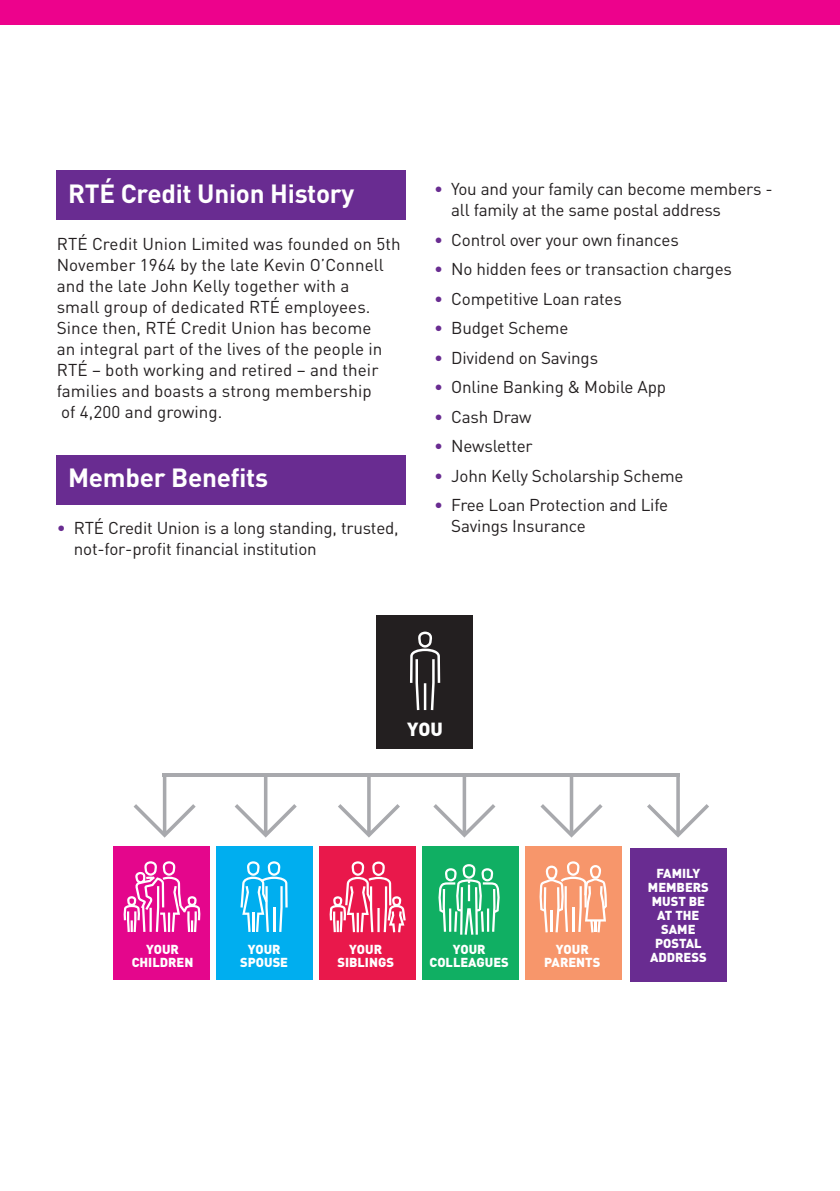
<style>
.page{position:relative;width:840px;height:1191px;background:#fff}
.page>*{position:absolute;margin:0;border:0;box-sizing:border-box;transform-origin:0 0}
.t1{font:700 26px "DIN";letter-spacing:-.01em;color:#fff}
.t2{font:900 18.8px "DIN";color:#fff}
.t3{font:17px/21px "DIN";letter-spacing:-.01em;color:#231f20}
.t4{font:900 12.8px/14px "DIN";color:#fff;text-align:center}
.s1{color:#692c91}
</style>
<div class="page">
<div style="left:57px;top:170px;width:348px;height:50px;background:#692c91"></div>
<div style="left:57px;top:455px;width:348px;height:50px;background:#692c91"></div>
<div style="left:0;top:0;width:839px;height:24px;background:#ed028c"></div>
<div style="left:113px;top:846px;width:96px;height:134px;background:#e4068c"></div>
<div style="left:216px;top:846px;width:96px;height:134px;background:#00aeef"></div>
<div style="left:319px;top:846px;width:96px;height:134px;background:#e9184b"></div>
<div style="left:422px;top:846px;width:96px;height:134px;background:#10af63"></div>
<div style="left:525px;top:846px;width:96px;height:134px;background:#f7966b"></div>
<svg style="left:240px;top:861px;width:47px;height:71px"></svg>
<svg style="left:329px;top:861px;width:76px;height:71px"></svg>
<svg style="left:123px;top:861px;width:77px;height:71px"></svg>
<svg style="left:438px;top:864px;width:61px;height:70px"></svg>
<svg style="left:539px;top:861px;width:67px;height:71px"></svg>
<div style="left:629px;top:848px;width:97px;height:134px;background:#692c91"></div>
<div style="left:376px;top:615px;width:96px;height:134px;background:#231f20"></div>
<svg style="left:410px;top:631px;width:30px;height:79px"></svg>
<svg style="left:646px;top:774px;width:62px;height:63px"></svg>
<svg style="left:540px;top:776px;width:62px;height:61px"></svg>
<svg style="left:433px;top:776px;width:62px;height:61px"></svg>
<svg style="left:338px;top:776px;width:62px;height:61px"></svg>
<svg style="left:234px;top:776px;width:62px;height:61px"></svg>
<svg style="left:133px;top:774px;width:62px;height:63px"></svg>
<hr style="left:163px;top:773px;width:516px;height:3px;background:#a8a9ad">
<p class="t1" style="left:68px;top:177px;width:287px">RTÉ Credit Union History</p>
<p class="t3" style="left:57px;top:233px;width:345px">RTÉ Credit Union Limited was founded on 5th November 1964 by the late Kevin O’Connell and the late John Kelly together with a<br>small group of dedicated RTÉ employees.<br>Since then, RTÉ Credit Union has become<br>an integral part of the lives of the people in RTÉ – both working and retired – and their families and boasts a strong membership<br>of 4,200 and growing.</p>
<p class="t1" style="left:68px;top:461px;width:201px">Member Benefits</p>
<p class="t3" style="left:74px;top:517px;width:326px;text-indent:-17px"><span class="s1">•</span> RTÉ Credit Union is a long standing, trusted, not-for-profit financial institution</p>
<p class="t3" style="left:451px;top:178px;width:323px;text-indent:-17px"><span class="s1">•</span> You and your family can become members - all family at the same postal address</p>
<p class="t3" style="left:434px;top:229px;width:246px"><span class="s1">•</span> Control over your own finances</p>
<p class="t3" style="left:434px;top:258px;width:299px"><span class="s1">•</span> No hidden fees or transaction charges</p>
<p class="t3" style="left:434px;top:288px;width:189px"><span class="s1">•</span> Competitive Loan rates</p>
<p class="t3" style="left:434px;top:317px;width:136px"><span class="s1">•</span> Budget Scheme</p>
<p class="t3" style="left:434px;top:347px;width:165px"><span class="s1">•</span> Dividend on Savings</p>
<p class="t3" style="left:434px;top:376px;width:233px"><span class="s1">•</span> Online Banking &amp; Mobile App</p>
<p class="t3" style="left:434px;top:406px;width:99px"><span class="s1">•</span> Cash Draw</p>
<p class="t3" style="left:434px;top:435px;width:100px"><span class="s1">•</span> Newsletter</p>
<p class="t3" style="left:434px;top:465px;width:251px"><span class="s1">•</span> John Kelly Scholarship Scheme</p>
<p class="t3" style="left:451px;top:494px;width:218px;text-indent:-17px"><span class="s1">•</span> Free Loan Protection and Life<br>Savings Insurance</p>
<p class="t2" style="left:407px;top:716px;width:37px">YOU</p>
<p class="t4" style="left:132px;top:942px;width:63px;line-height:13.4px">YOUR<br>CHILDREN</p>
<p class="t4" style="left:240px;top:942px;width:49px;line-height:13.4px">YOUR<br>SPOUSE</p>
<p class="t4" style="left:337px;top:942px;width:58px;line-height:13.4px">YOUR<br>SIBLINGS</p>
<p class="t4" style="left:429px;top:942px;width:81px;line-height:13.4px">YOUR<br>COLLEAGUES</p>
<p class="t4" style="left:544px;top:942px;width:58px;line-height:13.4px">YOUR<br>PARENTS</p>
<p class="t4" style="left:647px;top:865px;width:62px">FAMILY<br>MEMBERS<br>MUST BE<br>AT THE<br>SAME<br>POSTAL<br>ADDRESS</p>
</div>
